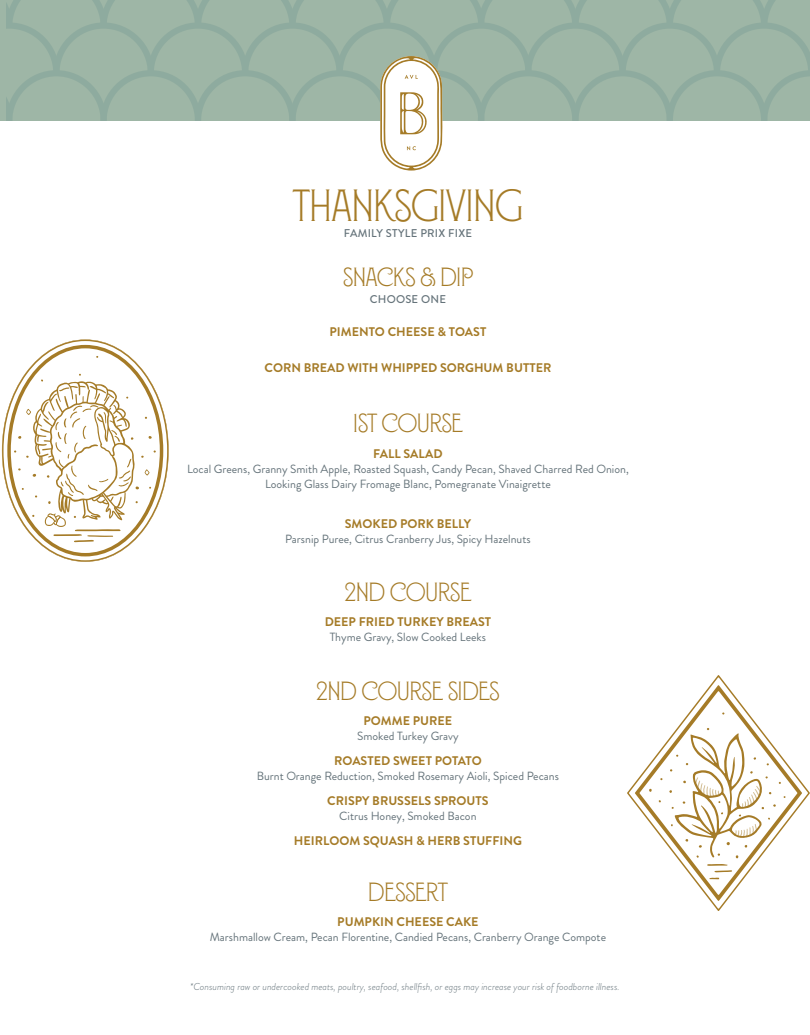
<style>
.page{position:relative;width:810px;height:1035px;background:#fff}
.page>*{position:absolute;margin:0;border:0;box-sizing:border-box;transform-origin:0 0}
.t1{font:45px "Montecatini 2";color:#a57b27}
.t2{font:26.25px "Montecatini 2";color:#a57b27}
.t3{font:700 12.5px "Brandon Grotesque";color:#a57b27}
.t4{font:11.88px/15px "Brandon Grotesque";color:#65737a;text-align:center}
.t5{font:500 11.25px "Brandon Grotesque";letter-spacing:.02em;color:#65737a}
.t6{font:italic 300 10px "Brandon Grotesque";color:#65737a}
</style>
<div class="page">
<svg style="left:6px;top:0;width:804px;height:171px"></svg>
<svg style="left:627px;top:675px;width:183px;height:236px"></svg>
<svg style="left:635px;top:685px;width:167px;height:216px"></svg>
<svg style="left:669px;top:728px;width:117px;height:130px"></svg>
<svg style="left:2px;top:340px;width:167px;height:222px"></svg>
<svg style="left:7px;top:345px;width:156px;height:211px"></svg>
<h1 class="t1" style="left:293px;top:182px;width:231px">THANKSGIVING</h1>
<p class="t5" style="left:344px;top:226px;width:130px">FAMILY STYLE PRIX FIXE</p>
<h2 class="t2" style="left:343px;top:264px;width:131px">SNACKS &amp; DIP</h2>
<p class="t5" style="left:370px;top:291px;width:78px">CHOOSE ONE</p>
<p class="t3" style="left:330px;top:323px;width:158px">PIMENTO CHEESE &amp; TOAST</p>
<p class="t3" style="left:265px;top:359px;width:288px">CORN BREAD WITH WHIPPED SORGHUM BUTTER</p>
<h2 class="t2" style="left:353px;top:409px;width:111px">1ST COURSE</h2>
<p class="t3" style="left:373px;top:445px;width:71px">FALL SALAD</p>
<p class="t4" style="left:187px;top:462px;width:443px">Local Greens, Granny Smith Apple, Roasted Squash, Candy Pecan, Shaved Charred Red Onion,<br>Looking Glass Dairy Fromage Blanc, Pomegranate Vinaigrette</p>
<p class="t3" style="left:345px;top:515px;width:128px">SMOKED PORK BELLY</p>
<p class="t4" style="left:285px;top:531px;width:247px">Parsnip Puree, Citrus Cranberry Jus, Spicy Hazelnuts</p>
<h2 class="t2" style="left:345px;top:579px;width:128px">2ND COURSE</h2>
<p class="t3" style="left:325px;top:613px;width:168px">DEEP FRIED TURKEY BREAST</p>
<p class="t4" style="left:330px;top:629px;width:158px">Thyme Gravy, Slow Cooked Leeks</p>
<h2 class="t2" style="left:316px;top:678px;width:185px">2ND COURSE SIDES</h2>
<p class="t3" style="left:364px;top:712px;width:90px">POMME PUREE</p>
<p class="t4" style="left:357px;top:728px;width:103px">Smoked Turkey Gravy</p>
<p class="t3" style="left:334px;top:752px;width:149px">ROASTED SWEET POTATO</p>
<p class="t4" style="left:257px;top:768px;width:304px">Burnt Orange Reduction, Smoked Rosemary Aioli, Spiced Pecans</p>
<p class="t3" style="left:327px;top:792px;width:163px">CRISPY BRUSSELS SPROUTS</p>
<p class="t4" style="left:339px;top:808px;width:139px">Citrus Honey, Smoked Bacon</p>
<p class="t3" style="left:294px;top:832px;width:229px">HEIRLOOM SQUASH &amp; HERB STUFFING</p>
<h2 class="t2" style="left:368px;top:878px;width:81px">DESSERT</h2>
<p class="t3" style="left:337px;top:913px;width:143px">PUMPKIN CHEESE CAKE</p>
<p class="t4" style="left:210px;top:929px;width:398px">Marshmallow Cream, Pecan Florentine, Candied Pecans, Cranberry Orange Compote</p>
<p class="t6" style="left:190px;top:980px;width:431px">*Consuming raw or undercooked meats, poultry, seafood, shellfish, or eggs may increase your risk of foodborne illness.</p>
</div>
